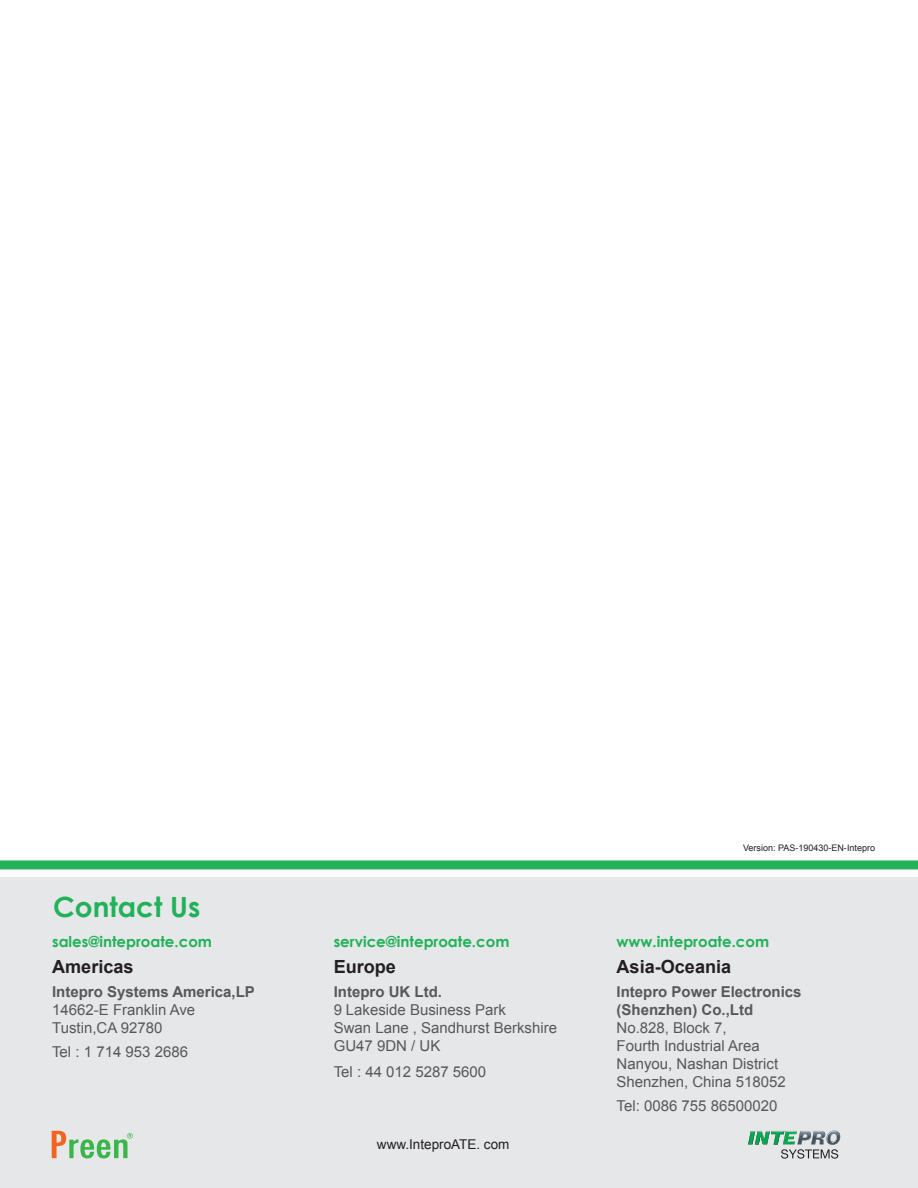
<style>
.page{position:relative;width:918px;height:1188px;background:#fff}
.page>*{position:absolute;margin:0;border:0;box-sizing:border-box;transform-origin:0 0}
.t1{font:700 27.9px "Century Gothic";color:#21b259}
.t2{font:700 18.15px "Arial";color:#231f20}
.t3{font:15px/18px "Arial";color:#57585a}
.t4{font:700 15px/18px "Arial";color:#57585a}
.t5{font:700 15px "Century Gothic";color:#21b259}
.t6{font:13.5px "Arial";color:#231f20}
.t7{font:9px "Arial";color:#231f20}
</style>
<div class="page">
<div style="left:0;top:878px;width:918px;height:310px;background:#e6e7e9"></div>
<svg style="left:748px;top:1131px;width:92px;height:28px"></svg>
<svg style="left:52px;top:1131px;width:81px;height:27px"></svg>
<div style="left:0;top:860px;width:918px;height:9px;background:#21b259"></div>
<h1 class="t1" style="left:53px;top:886px;width:149px">Contact Us</h1>
<p class="t7" style="left:743px;top:842px;width:133px">Version: PAS-190430-EN-Intepro</p>
<p class="t5" style="left:52px;top:930px;width:161px">sales@inteproate.com</p>
<p class="t5" style="left:334px;top:930px;width:177px">service@inteproate.com</p>
<p class="t5" style="left:617px;top:930px;width:154px">www.inteproate.com</p>
<p class="t2" style="left:52px;top:955px;width:83px">Americas</p>
<p class="t4" style="left:52px;top:984px;width:204px">Intepro Systems America,LP</p>
<p class="t3" style="left:52px;top:1001px;width:145px">14662-E Franklin Ave<br>Tustin,CA 92780</p>
<p class="t3" style="left:52px;top:1043px;width:137px">Tel : 1 714 953 2686</p>
<p class="t2" style="left:334px;top:955px;width:64px">Europe</p>
<p class="t4" style="left:334px;top:984px;width:110px">Intepro UK Ltd.</p>
<p class="t3" style="left:334px;top:1001px;width:225px">9 Lakeside Business Park<br>Swan Lane , Sandhurst Berkshire<br>GU47 9DN / UK</p>
<p class="t3" style="left:334px;top:1063px;width:154px">Tel : 44 012 5287 5600</p>
<p class="t6" style="left:377px;top:1135px;width:134px">www.InteproATE. com</p>
<p class="t2" style="left:617px;top:955px;width:116px">Asia-Oceania</p>
<p class="t4" style="left:617px;top:984px;width:187px">Intepro Power Electronics (Shenzhen) Co.,Ltd</p>
<p class="t3" style="left:617px;top:1019px;width:171px">No.828, Block 7,<br>Fourth Industrial Area<br>Nanyou, Nashan District<br>Shenzhen, China 518052</p>
<p class="t3" style="left:617px;top:1097px;width:162px">Tel: 0086 755 86500020</p>
</div>
